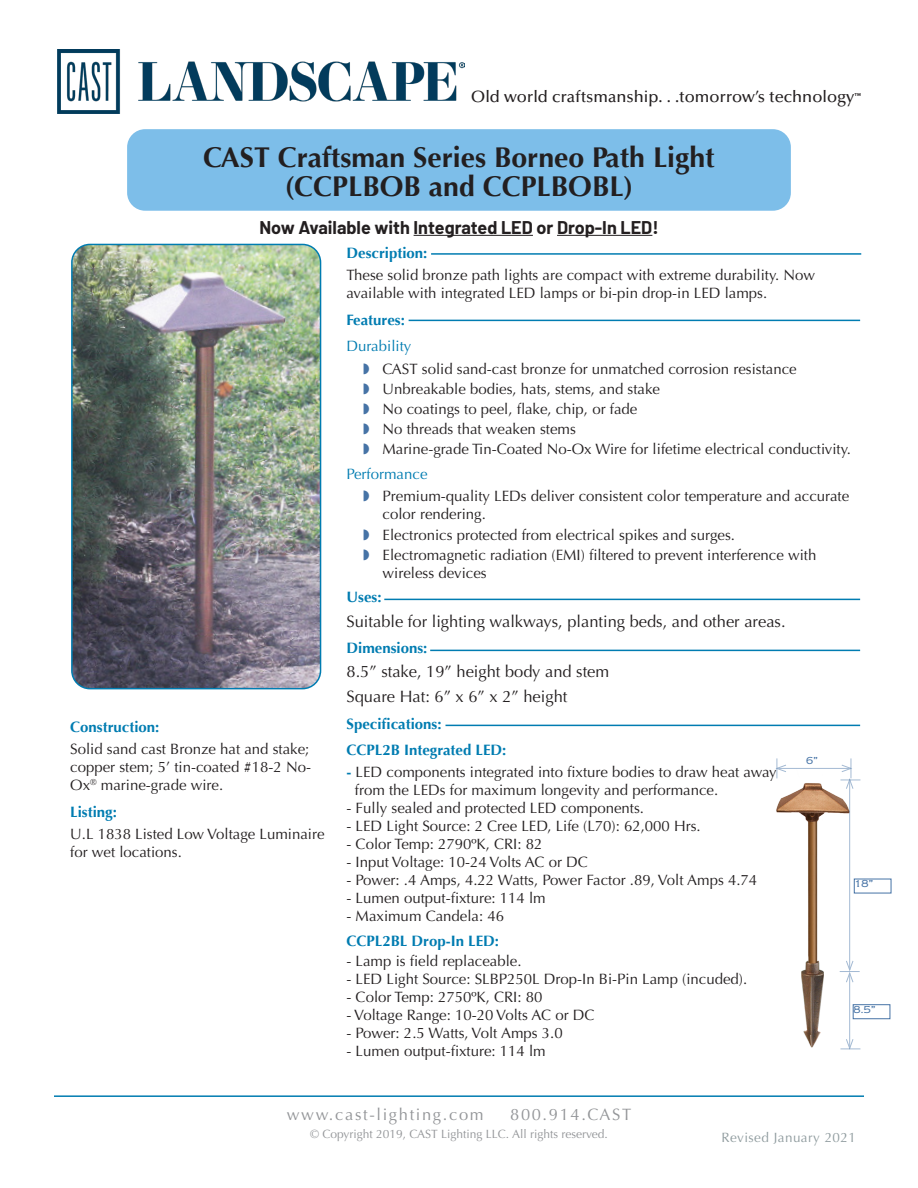
<style>
.page{position:relative;width:918px;height:1188px;background:#fff}
.page>*{position:absolute;margin:0;border:0;box-sizing:border-box;transform-origin:0 0}
.t1{font:700 28.5px/28.5px "Optima";color:#231f20;text-align:center}
.t2{font:700 18px "Barlow";color:#231f20}
.t3{font:16.5px "Optima";color:#231f20}
.t4{font:500 16.5px "Optima";color:#231f20}
.t5{font:16.5px "Optima";letter-spacing:.1em;color:#939598}
.t6{font:15px/18px "Optima";color:#231f20}
.t7{font:700 15px "Optima";color:#007cb1}
.t8{font:15px "Optima";color:#007cb1}
.Fixture_Model{font:13.5px "Optima";letter-spacing:.03em;color:#8f9b9e}
.t9{font:12px "Optima";color:#939598}
.point_bullets{font:10.5px "Newtext EF";color:#4673a6}
.s1{font-family:"Blair Md ITCTT Medium";font-weight:400}
.s2{color:#4673a6}
.s3{font-weight:700;color:#007cb1}
</style>
<div class="page">
<div style="left:127px;top:129px;width:664px;height:82px;background:#7dbee9;border-radius:18px"></div>
<hr style="left:54px;top:1095px;width:810px;height:2px;background:#007cb1">
<img style="left:72px;top:244px;width:249px;height:445px">
<div style="left:71px;top:244px;width:250px;height:445px;border:2px solid #007cb1;border-radius:18px"></div>
<hr style="left:409px;top:320px;width:451px;height:1px;background:#007cb1">
<hr style="left:431px;top:253px;width:430px;height:2px;background:#007cb1">
<img style="left:57px;top:49px;width:407px;height:65px">
<hr style="left:384px;top:599px;width:476px;height:1px;background:#007cb1">
<img style="left:776px;top:778px;width:75px;height:270px">
<hr style="left:849px;top:780px;width:1px;height:190px;background:#4673a6">
<hr style="left:849px;top:973px;width:1px;height:75px;background:#4673a6">
<svg style="left:840px;top:960px;width:20px;height:23px"></svg>
<div style="left:853px;top:1005px;width:37px;height:14px;border:1px solid #4673a6"></div>
<svg style="left:840px;top:1038px;width:20px;height:12px"></svg>
<hr style="left:414px;top:235px;width:119px;height:1px;background:#231f20">
<hr style="left:557px;top:235px;width:95px;height:1px;background:#231f20">
<hr style="left:430px;top:650px;width:430px;height:1px;background:#007cb1">
<hr style="left:446px;top:725px;width:414px;height:1px;background:#007cb1">
<hr style="left:777px;top:768px;width:74px;height:1px;background:#4673a6">
<svg style="left:840px;top:758px;width:20px;height:32px"></svg>
<svg style="left:775px;top:758px;width:12px;height:20px"></svg>
<p class="t4" style="left:471px;top:87px;width:392px">Old world craftsmanship. . .tomorrow’s technology<span class="s1">™</span></p>
<p class="t1" style="left:203px;top:144px;width:513px">CAST Craftsman Series Borneo Path Light (CCPLBOB and CCPLBOBL)</p>
<p class="t2" style="left:259px;top:216px;width:401px">Now Available with Integrated LED or Drop-In LED!</p>
<p class="t7" style="left:70px;top:718px;width:91px">Construction:</p>
<p class="t6" style="left:70px;top:740px;width:242px;text-align:justify">Solid sand cast Bronze hat and stake; copper stem; 5’ tin-coated #18-2 No-Ox<sup>®</sup> marine-grade wire.</p>
<p class="t7" style="left:70px;top:803px;width:48px">Listing:</p>
<p class="t6" style="left:70px;top:826px;width:256px">U.L 1838 Listed Low Voltage Luminaire for wet locations.</p>
<p class="t7" style="left:346px;top:244px;width:82px">Description:</p>
<p class="t6" style="left:346px;top:266px;width:470px">These solid bronze path lights are compact with extreme durability. Now available with integrated LED lamps or bi-pin drop-in LED lamps.</p>
<p class="t7" style="left:346px;top:311px;width:60px">Features:</p>
<p class="t8" style="left:346px;top:338px;width:66px">Durability</p>
<p class="t6" style="left:363px;top:360px;width:435px"><span class="s2">◗</span> CAST solid sand-cast bronze for unmatched corrosion resistance</p>
<p class="t6" style="left:363px;top:380px;width:299px"><span class="s2">◗</span> Unbreakable bodies, hats, stems, and stake</p>
<p class="t6" style="left:363px;top:400px;width:276px"><span class="s2">◗</span> No coatings to peel, flake, chip, or fade</p>
<p class="t6" style="left:363px;top:420px;width:214px"><span class="s2">◗</span> No threads that weaken stems</p>
<p class="t6" style="left:363px;top:441px;width:490px"><span class="s2">◗</span> Marine-grade Tin-Coated No-Ox Wire for lifetime electrical conductivity.</p>
<p class="t8" style="left:346px;top:465px;width:82px">Performance</p>
<p class="t6" style="left:382px;top:488px;width:468px;text-indent:-20px"><span class="s2">◗</span> Premium-quality LEDs deliver consistent color temperature and accurate color rendering.</p>
<p class="t6" style="left:363px;top:526px;width:374px"><span class="s2">◗</span> Electronics protected from electrical spikes and surges.</p>
<p class="t6" style="left:382px;top:546px;width:435px;text-indent:-20px"><span class="s2">◗</span> Electromagnetic radiation (EMI) filtered to prevent interference with wireless devices</p>
<p class="t7" style="left:346px;top:589px;width:37px">Uses:</p>
<p class="t3" style="left:346px;top:611px;width:441px">Suitable for lighting walkways, planting beds, and other areas.</p>
<p class="t7" style="left:346px;top:640px;width:82px">Dimensions:</p>
<p class="t3" style="left:346px;top:662px;width:264px">8.5” stake, 19” height body and stem</p>
<p class="t3" style="left:346px;top:686px;width:222px">Square Hat: 6” x 6” x 2” height</p>
<p class="t7" style="left:346px;top:715px;width:97px">Specifications:</p>
<p class="t7" style="left:346px;top:741px;width:161px">CCPL2B Integrated LED:</p>
<p class="t6" style="left:346px;top:763px;width:432px"><span class="s3">-</span> LED components integrated into fixture bodies to draw heat away</p>
<p class="t6" style="left:355px;top:781px;width:365px">from the LEDs for maximum longevity and performance.</p>
<p class="t6" style="left:346px;top:799px;width:299px">- Fully sealed and protected LED components.</p>
<p class="t6" style="left:346px;top:817px;width:356px">- LED Light Source: 2 Cree LED, Life (L70): 62,000 Hrs.</p>
<p class="t6" style="left:346px;top:835px;width:197px">- Color Temp: 2790ºK, CRI: 82</p>
<p class="t6" style="left:346px;top:853px;width:243px">- Input Voltage: 10-24 Volts AC or DC</p>
<p class="t6" style="left:346px;top:871px;width:412px">- Power: .4 Amps, 4.22 Watts, Power Factor .89, Volt Amps 4.74</p>
<p class="t6" style="left:346px;top:889px;width:201px">- Lumen output-fixture: 114 lm</p>
<p class="t6" style="left:346px;top:907px;width:159px">- Maximum Candela: 46</p>
<p class="t7" style="left:346px;top:932px;width:154px">CCPL2BL Drop-In LED:</p>
<p class="t6" style="left:346px;top:952px;width:177px">- Lamp is field replaceable.</p>
<p class="t6" style="left:346px;top:970px;width:402px">- LED Light Source: SLBP250L Drop-In Bi-Pin Lamp (incuded).</p>
<p class="t6" style="left:346px;top:988px;width:197px">- Color Temp: 2750ºK, CRI: 80</p>
<p class="t6" style="left:346px;top:1006px;width:250px">- Voltage Range: 10-20 Volts AC or DC</p>
<p class="t6" style="left:346px;top:1024px;width:218px">- Power: 2.5 Watts, Volt Amps 3.0</p>
<p class="t6" style="left:346px;top:1042px;width:201px">- Lumen output-fixture: 114 lm</p>
<p class="point_bullets" style="left:806px;top:754px;width:14px">6”</p>
<p class="point_bullets" style="left:854px;top:877px;width:20px">18”</p>
<p class="point_bullets" style="left:853px;top:1003px;width:24px">8.5”</p>
<p class="t5" style="left:287px;top:1105px;width:198px">www.cast-lighting.com</p>
<p class="t5" style="left:510px;top:1105px;width:123px">800.914.CAST</p>
<p class="t9" style="left:310px;top:1127px;width:299px">© Copyright 2019, CAST Lighting LLC. All rights reserved.</p>
<p class="Fixture_Model" style="left:721px;top:1130px;width:136px">Revised January 2021</p>
</div>
